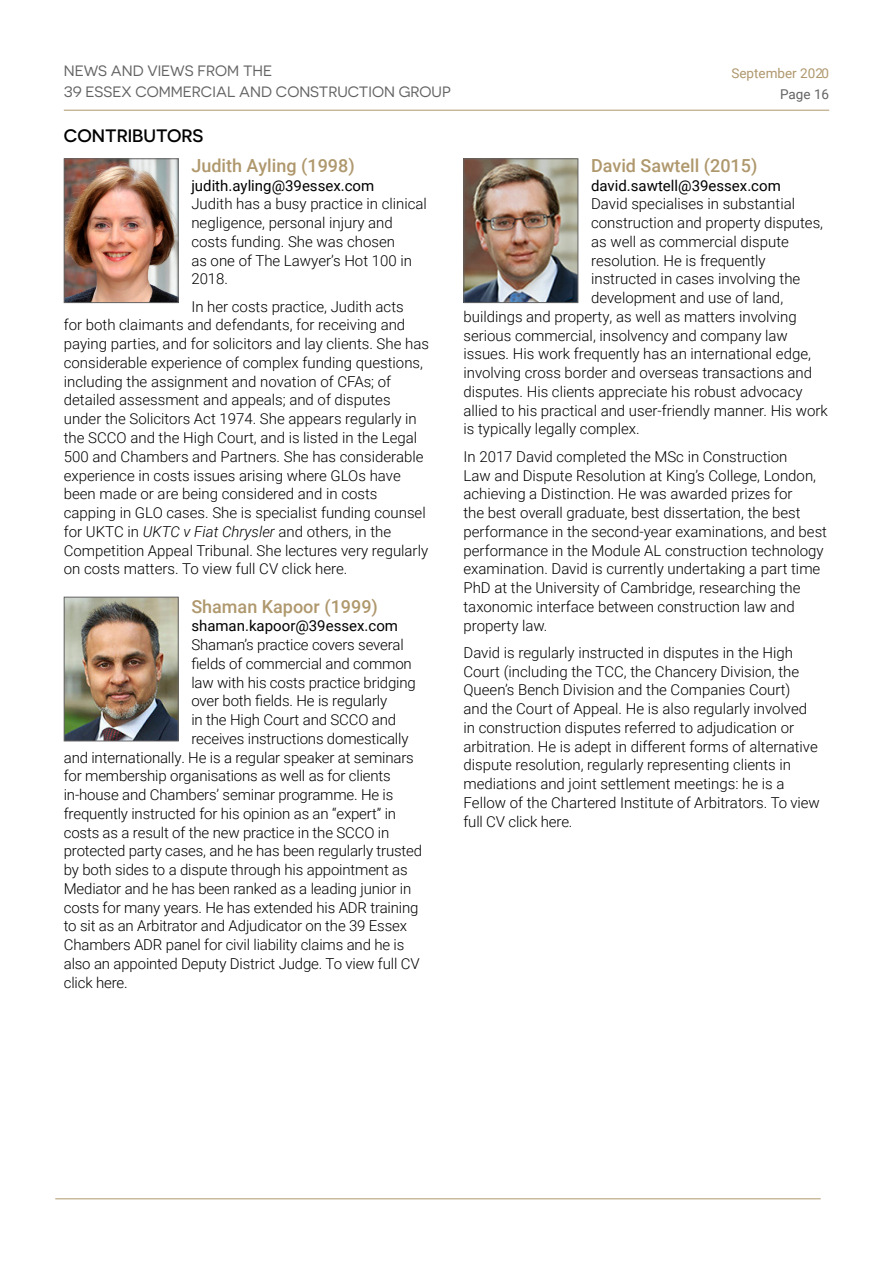
<style>
.page{position:relative;width:893px;height:1263px;background:#fff}
.page>*{position:absolute;margin:0;border:0;box-sizing:border-box;transform-origin:0 0}
.t1{font:500 18px "Roboto";color:#af986d}
.t2{font:500 18px "Novecentosanswide";color:#000}
.t3{font:300 15px/18.8px "Roboto";color:#000}
.t4{font:15px "Roboto";color:#000}
.t5{font:15px/21px "Novecentosanswide";color:#646363}
.t6{font:13.5px "Roboto";color:#af986d}
.t7{font:13.5px "Roboto";color:#646363}
.s1{font-style:italic}
</style>
<div class="page">
<hr style="left:64px;top:110px;width:765px;height:1px;background:#af986d">
<img style="left:66px;top:160px;width:111px;height:141px">
<div style="left:64px;top:158px;width:115px;height:145px;border:1px solid #646363"></div>
<img style="left:465px;top:160px;width:111px;height:141px">
<div style="left:463px;top:158px;width:115px;height:145px;border:1px solid #646363"></div>
<img style="left:66px;top:599px;width:111px;height:140px">
<div style="left:64px;top:597px;width:115px;height:144px;border:1px solid #646363"></div>
<hr style="left:55px;top:1198px;width:766px;height:1px;background:#af986d">
<p class="t5" style="left:64px;top:60px;width:388px">NEWS AND VIEWS FROM THE<br>39 ESSEX COMMERCIAL AND CONSTRUCTION GROUP</p>
<p class="t2" style="left:64px;top:125px;width:141px">CONTRIBUTORS</p>
<p class="t1" style="left:191px;top:153px;width:165px">Judith Ayling (1998)</p>
<p class="t4" style="left:191px;top:175px;width:184px">judith.ayling@39essex.com</p>
<p class="t3" style="left:191px;top:194px;width:237px">Judith has a busy practice in clinical negligence, personal injury and costs funding. She was chosen<br>as one of The Lawyer’s Hot 100 in<br>2018.</p>
<p class="t3" style="left:64px;top:296px;width:367px;text-indent:128px">In her costs practice, Judith acts<br>for both claimants and defendants, for receiving and paying parties, and for solicitors and lay clients. She has considerable experience of complex funding questions, including the assignment and novation of CFAs; of detailed assessment and appeals; and of disputes under the Solicitors Act 1974. She appears regularly in the SCCO and the High Court, and is listed in the Legal 500 and Chambers and Partners. She has considerable experience in costs issues arising where GLOs have been made or are being considered and in costs capping in GLO cases. She is specialist funding counsel for UKTC in <span class="s1">UKTC v Fiat Chrysler</span> and others, in the Competition Appeal Tribunal. She lectures very regularly on costs matters. To view full CV click here.</p>
<p class="t1" style="left:191px;top:593px;width:188px">Shaman Kapoor (1999)</p>
<p class="t4" style="left:191px;top:615px;width:208px">shaman.kapoor@39essex.com</p>
<p class="t3" style="left:191px;top:635px;width:214px">Shaman’s practice covers several</p>
<p class="t3" style="left:191px;top:653px;width:222px">fields of commercial and common</p>
<p class="t3" style="left:191px;top:672px;width:226px">law with his costs practice bridging</p>
<p class="t3" style="left:191px;top:691px;width:197px">over both fields. He is regularly</p>
<p class="t3" style="left:191px;top:710px;width:206px">in the High Court and SCCO and</p>
<p class="t3" style="left:191px;top:728px;width:219px">receives instructions domestically</p>
<p class="t3" style="left:64px;top:747px;width:352px">and internationally. He is a regular speaker at seminars</p>
<p class="t3" style="left:64px;top:766px;width:329px">for membership organisations as well as for clients</p>
<p class="t3" style="left:64px;top:785px;width:331px">in-house and Chambers’ seminar programme. He is</p>
<p class="t3" style="left:64px;top:803px;width:334px">frequently instructed for his opinion as an “expert” in</p>
<p class="t3" style="left:64px;top:822px;width:327px">costs as a result of the new practice in the SCCO in</p>
<p class="t3" style="left:64px;top:841px;width:360px">protected party cases, and he has been regularly trusted</p>
<p class="t3" style="left:64px;top:860px;width:345px">by both sides to a dispute through his appointment as</p>
<p class="t3" style="left:64px;top:878px;width:349px">Mediator and he has been ranked as a leading junior in</p>
<p class="t3" style="left:64px;top:897px;width:356px">costs for many years. He has extended his ADR training</p>
<p class="t3" style="left:64px;top:916px;width:345px">to sit as an Arbitrator and Adjudicator on the 39 Essex</p>
<p class="t3" style="left:64px;top:935px;width:342px">Chambers ADR panel for civil liability claims and he is</p>
<p class="t3" style="left:64px;top:953px;width:357px">also an appointed Deputy District Judge. To view full CV</p>
<p class="t3" style="left:64px;top:972px;width:66px">click here.</p>
<p class="t6" style="left:731px;top:64px;width:99px">September 2020</p>
<p class="t7" style="left:780px;top:85px;width:51px">Page 16</p>
<p class="t1" style="left:591px;top:153px;width:168px">David Sawtell (2015)</p>
<p class="t4" style="left:591px;top:175px;width:191px">david.sawtell@39essex.com</p>
<p class="t3" style="left:591px;top:194px;width:206px">David specialises in substantial</p>
<p class="t3" style="left:591px;top:213px;width:234px">construction and property disputes,</p>
<p class="t3" style="left:591px;top:232px;width:199px">as well as commercial dispute</p>
<p class="t3" style="left:591px;top:250px;width:176px">resolution. He is frequently</p>
<p class="t3" style="left:591px;top:269px;width:211px">instructed in cases involving the</p>
<p class="t3" style="left:591px;top:288px;width:194px">development and use of land,</p>
<p class="t3" style="left:463px;top:307px;width:335px">buildings and property, as well as matters involving</p>
<p class="t3" style="left:463px;top:325px;width:326px">serious commercial, insolvency and company law</p>
<p class="t3" style="left:463px;top:344px;width:349px">issues. His work frequently has an international edge,</p>
<p class="t3" style="left:463px;top:363px;width:350px">involving cross border and overseas transactions and</p>
<p class="t3" style="left:463px;top:382px;width:340px">disputes. His clients appreciate his robust advocacy</p>
<p class="t3" style="left:463px;top:400px;width:366px">allied to his practical and user-friendly manner. His work</p>
<p class="t3" style="left:463px;top:419px;width:178px">is typically legally complex.</p>
<p class="t3" style="left:463px;top:446px;width:365px">In 2017 David completed the MSc in Construction<br>Law and Dispute Resolution at King’s College, London, achieving a Distinction. He was awarded prizes for<br>the best overall graduate, best dissertation, the best performance in the second-year examinations, and best performance in the Module AL construction technology examination. David is currently undertaking a part time PhD at the University of Cambridge, researching the taxonomic interface between construction law and property law.</p>
<p class="t3" style="left:463px;top:642px;width:358px">David is regularly instructed in disputes in the High Court (including the TCC, the Chancery Division, the Queen’s Bench Division and the Companies Court)<br>and the Court of Appeal. He is also regularly involved in construction disputes referred to adjudication or arbitration. He is adept in different forms of alternative dispute resolution, regularly representing clients in mediations and joint settlement meetings: he is a Fellow of the Chartered Institute of Arbitrators. To view full CV click here.</p>
</div>
